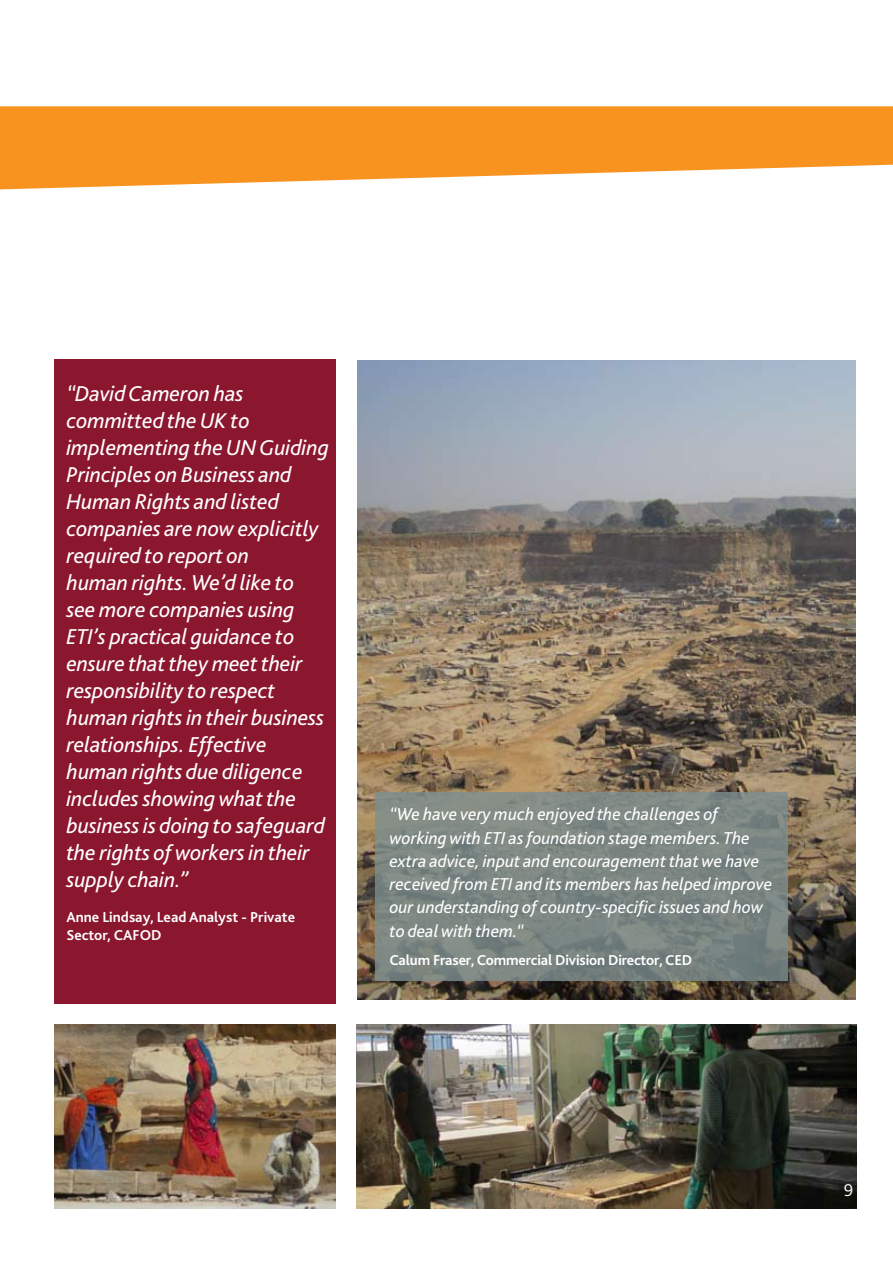
<style>
.page{position:relative;width:893px;height:1263px;background:#fff}
.page>*{position:absolute;margin:0;border:0;box-sizing:border-box;transform-origin:0 0}
.t1{font:italic 22.5px/27px "Bliss 2";letter-spacing:-.005em;color:#fff}
.t2{font:italic 18px/23.2px "Bliss 2";color:#fff}
.t3{font:300 18px "Bliss 2";color:#fff}
.t4{font:700 15px/18px "Bliss 2";letter-spacing:-.01em;color:#fff}
</style>
<div class="page">
<img style="left:357px;top:1025px;width:499px;height:184px">
<svg style="left:0;top:106px;width:893px;height:83px;background:#f8a23f"></svg>
<img style="left:357px;top:360px;width:498px;height:639px">
<img style="left:54px;top:1025px;width:281px;height:184px">
<svg style="left:375px;top:792px;width:413px;height:189px;background:#7b8682"></svg>
<div style="left:54px;top:359px;width:281px;height:644px;background:#8b172f"></div>
<p class="t1" style="left:66px;top:379px;width:264px">“David Cameron has committed the UK to implementing the UN Guiding<br>Principles on Business and<br>Human Rights and listed companies are now explicitly required to report on<br>human rights. We’d like to<br>see more companies using<br>ETI’s practical guidance to ensure that they meet their responsibility to respect human rights in their business relationships. Effective human rights due diligence includes showing what the business is doing to safeguard the rights of workers in their supply chain.”</p>
<p class="t4" style="left:66px;top:907px;width:230px">Anne Lindsay, Lead Analyst - Private<br>Sector, CAFOD</p>
<p class="t2" style="left:389px;top:802px;width:385px">“We have very much enjoyed the challenges of working with ETI as foundation stage members. The extra advice, input and encouragement that we have received from ETI and its members has helped improve our understanding of country-specific issues and how to deal with them.“</p>
<p class="t4" style="left:389px;top:951px;width:304px">Calum Fraser, Commercial Division Director, CED</p>
<p class="t3" style="left:844px;top:1179px;width:11px">9</p>
</div>
